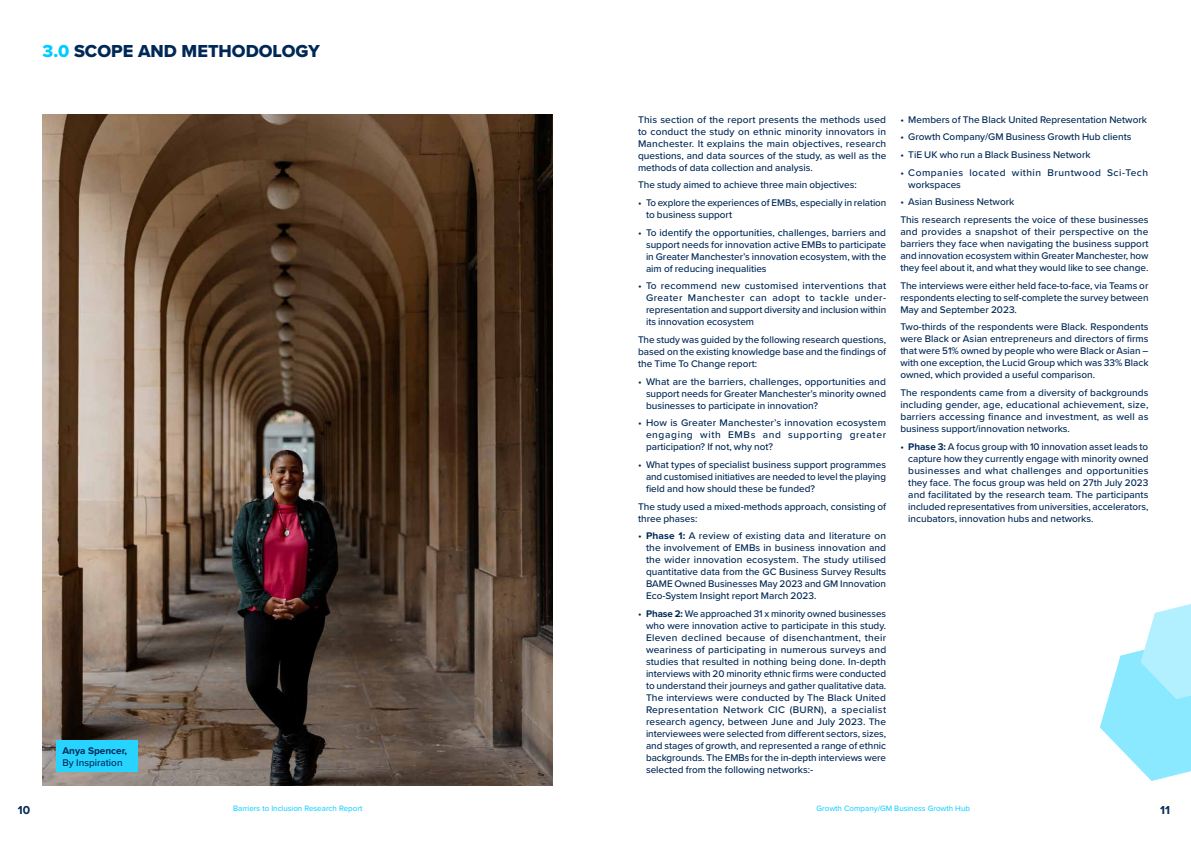
<style>
.page{position:relative;width:1191px;height:842px;background:#fff}
.page>*{position:absolute;margin:0;border:0;box-sizing:border-box;transform-origin:0 0}
.t1{font:18px "Proxima Nova Extrabld";color:#002856}
.t2{font:700 12px "Proxima Nova";color:#002856}
.t3{font:500 10px/12px "Proxima Nova";color:#002856;text-align:justify}
.t4{font:500 10px/12px "Proxima Nova";letter-spacing:.045em;color:#002856}
.t5{font:700 10px "Proxima Nova";color:#002856}
.t6{font:8px "Proxima Nova";color:#0cf}
.s1{color:#0cf}
.s2{font-weight:700}
</style>
<div class="page">
<img style="left:43px;top:115px;width:510px;height:670px">
<svg style="left:1100px;top:604px;width:91px;height:177px"></svg>
<div style="left:57px;top:740px;width:81px;height:31px;background:#26d4ff"></div>
<h1 class="t1" style="left:43px;top:37px;width:279px"><span class="s1">3.0</span> SCOPE AND METHODOLOGY</h1>
<p class="t5" style="left:62px;top:743px;width:66px">Anya Spencer,</p>
<p class="t3" style="left:62px;top:756px;width:62px">By Inspiration</p>
<p class="t3" style="left:638px;top:113px;width:250px">This section of the report presents the methods used to conduct the study on ethnic minority innovators in Manchester. It explains the main objectives, research questions, and data sources of the study, as well as the methods of data collection and analysis.</p>
<p class="t3" style="left:638px;top:179px;width:220px">The study aimed to achieve three main objectives:</p>
<p class="t3" style="left:646px;top:196px;width:242px;text-indent:-8px">• To explore the experiences of EMBs, especially in relation to business support</p>
<p class="t3" style="left:646px;top:226px;width:242px;text-indent:-8px">• To identify the opportunities, challenges, barriers and support needs for innovation active EMBs to participate in Greater Manchester’s innovation ecosystem, with the aim of reducing inequalities</p>
<p class="t3" style="left:646px;top:280px;width:242px;text-indent:-8px">• To recommend new customised interventions that Greater Manchester can adopt to tackle under&shy;representation and support diversity and inclusion within its innovation ecosystem</p>
<p class="t3" style="left:638px;top:333px;width:249px">The study was guided by the following research questions, based on the existing knowledge base and the findings of the Time To Change report:</p>
<p class="t3" style="left:646px;top:375px;width:242px;text-indent:-8px">• What are the barriers, challenges, opportunities and support needs for Greater Manchester’s minority owned businesses to participate in innovation?</p>
<p class="t3" style="left:646px;top:417px;width:242px;text-indent:-8px">• How is Greater Manchester’s innovation ecosystem engaging with EMBs and supporting greater participation? If not, why not?</p>
<p class="t3" style="left:646px;top:458px;width:242px;text-indent:-8px">• What types of specialist business support programmes and customised initiatives are needed to level the playing field and how should these be funded?</p>
<p class="t3" style="left:638px;top:500px;width:250px">The study used a mixed-methods approach, consisting of three phases:</p>
<p class="t3" style="left:646px;top:530px;width:242px;text-indent:-8px">• <span class="s2">Phase 1:</span> A review of existing data and literature on the involvement of EMBs in business innovation and the wider innovation ecosystem. The study utilised quantitative data from the GC Business Survey Results BAME Owned Businesses May 2023 and GM Innovation Eco-System Insight report March 2023.</p>
<p class="t3" style="left:646px;top:607px;width:242px;text-indent:-8px">• <span class="s2">Phase 2:</span> We approached 31 x minority owned businesses who were innovation active to participate in this study.<br>Eleven declined because of disenchantment, their weariness of participating in numerous surveys and studies that resulted in nothing being done. In-depth interviews with 20 minority ethnic firms were conducted to understand their journeys and gather qualitative data.<br>The interviews were conducted by The Black United Representation Network CIC (BURN), a specialist research agency, between June and July 2023. The interviewees were selected from different sectors, sizes, and stages of growth, and represented a range of ethnic backgrounds. The EMBs for the in-depth interviews were selected from the following networks:-</p>
<p class="t3" style="left:900px;top:113px;width:248px">• Members of The Black United Representation Network</p>
<p class="t3" style="left:900px;top:131px;width:233px">• Growth Company/GM Business Growth Hub clients</p>
<p class="t3" style="left:900px;top:148px;width:192px">• TiE UK who run a Black Business Network</p>
<p class="t4" style="left:908px;top:166px;width:241px;text-indent:-8px">• Companies located within Bruntwood Sci-Tech workspaces</p>
<p class="t3" style="left:900px;top:193px;width:250px;line-height:17.7px">• Asian Business Network<br>This research represents the voice of these businesses</p>
<p class="t3" style="left:900px;top:225px;width:250px">and provides a snapshot of their perspective on the barriers they face when navigating the business support and innovation ecosystem within Greater Manchester, how they feel about it, and what they would like to see change.</p>
<p class="t3" style="left:900px;top:279px;width:250px">The interviews were either held face-to-face, via Teams or respondents electing to self-complete the survey between May and September 2023.</p>
<p class="t3" style="left:900px;top:321px;width:250px">Two-thirds of the respondents were Black. Respondents were Black or Asian entrepreneurs and directors of firms that were 51% owned by people who were Black or Asian – with one exception, the Lucid Group which was 33% Black owned, which provided a useful comparison.</p>
<p class="t3" style="left:900px;top:386px;width:250px">The respondents came from a diversity of backgrounds including gender, age, educational achievement, size, barriers accessing finance and investment, as well as business support/innovation networks.</p>
<p class="t3" style="left:908px;top:440px;width:242px;text-indent:-8px">• <span class="s2">Phase 3:</span> A focus group with 10 innovation asset leads to capture how they currently engage with minority owned businesses and what challenges and opportunities they face. The focus group was held on 27th July 2023 and facilitated by the research team. The participants included representatives from universities, accelerators, incubators, innovation hubs and networks.</p>
<p class="t6" style="left:233px;top:802px;width:131px">Barriers to Inclusion Research Report</p>
<p class="t6" style="left:816px;top:802px;width:155px">Growth Company/GM Business Growth Hub</p>
<p class="t2" style="left:18px;top:801px;width:14px">10</p>
<p class="t2" style="left:1160px;top:801px;width:11px">11</p>
</div>
